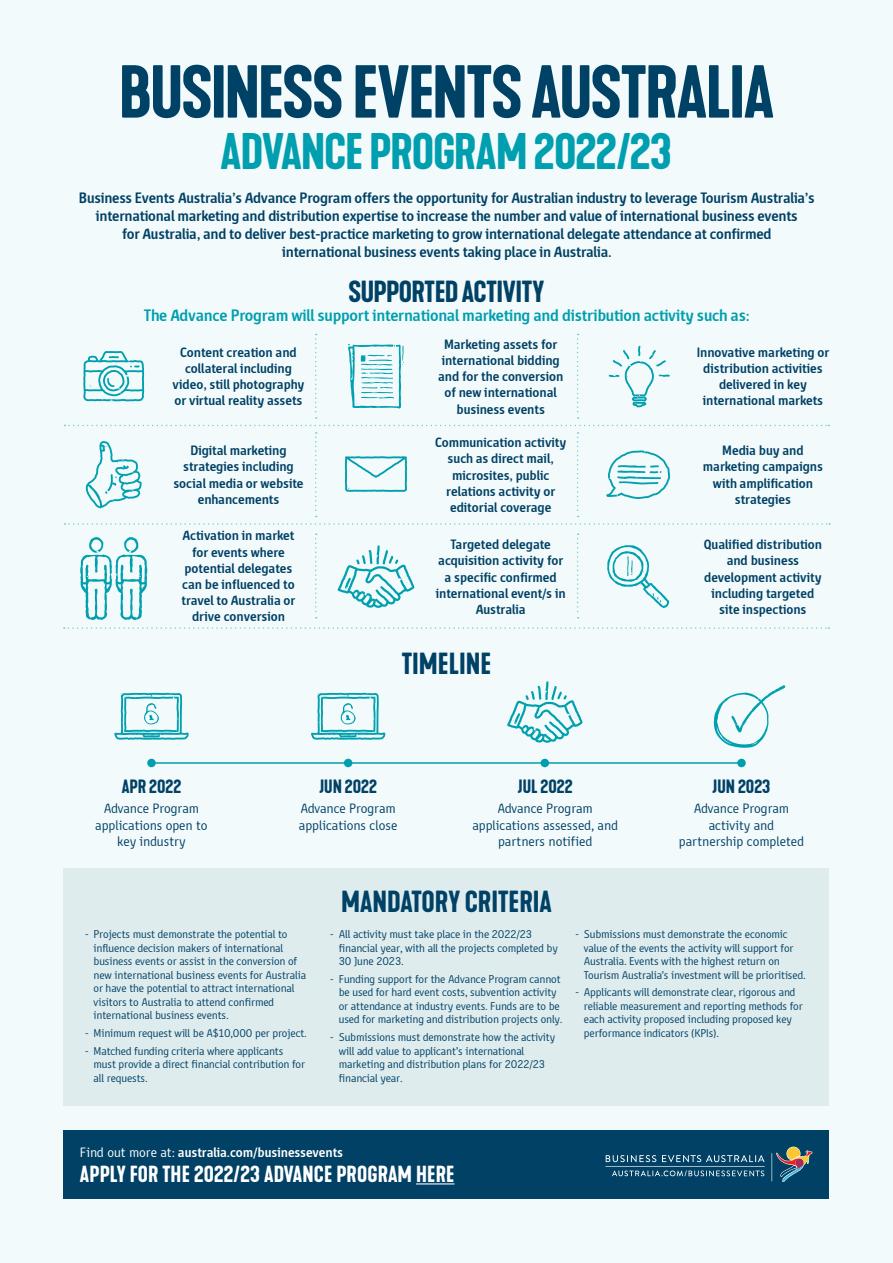
<style>
.page{position:relative;width:893px;height:1263px;background:#f3fafb}
.page>*{position:absolute;margin:0;border:0;box-sizing:border-box;transform-origin:0 0}
.t1{font:600 69.9px "TA Philausophy";letter-spacing:-.025em;color:#004166}
.t2{font:600 48px "TA Philausophy";letter-spacing:-.02em;color:#009faf}
.t3{font:600 28.5px "TA Philausophy";color:#004166}
.t4{font:600 21.75px "TA Philausophy";letter-spacing:.01em;color:#fff}
.t5{font:600 18px "TA Philausophy";color:#004166}
.t6{font:700 16.5px "TA Banjo";letter-spacing:-.01em;color:#009faf}
.t7{font:700 15px/18px "TA Banjo";letter-spacing:-.01em;color:#004165;text-align:center}
.t8{font:700 13.5px/16.2px "TA Banjo";color:#004165;text-align:center}
.t9{font:13.5px/16.2px "TA Banjo";color:#004166;text-align:center}
.t10{font:700 13.5px "TA Banjo";color:#fff}
.t11{font:11.25px/13.5px "TA Banjo";letter-spacing:-.01em;color:#004166}
.s1{font-weight:400}
</style>
<div class="page">
<div style="left:64px;top:869px;width:765px;height:237px;background:#dfecee"></div>
<hr style="left:151px;top:762px;width:590px;height:2px;background:#009faf">
<div style="left:147px;top:759px;width:9px;height:8px;background:#009faf;border-radius:50%"></div>
<div style="left:344px;top:759px;width:8px;height:8px;background:#009faf;border-radius:50%"></div>
<div style="left:541px;top:759px;width:8px;height:8px;background:#009faf;border-radius:50%"></div>
<div style="left:737px;top:759px;width:9px;height:8px;background:#009faf;border-radius:50%"></div>
<svg style="left:507px;top:681px;width:76px;height:62px"></svg>
<svg style="left:713px;top:685px;width:72px;height:63px"></svg>
<svg style="left:114px;top:693px;width:75px;height:47px"></svg>
<svg style="left:311px;top:693px;width:74px;height:47px"></svg>
<div style="left:64px;top:1130px;width:765px;height:68px;background:#004165"></div>
<svg style="left:772px;top:1147px;width:40px;height:35px"></svg>
<svg style="left:605px;top:1155px;width:160px;height:21px"></svg>
<hr style="left:416px;top:1183px;width:38px;height:1px;background:#fff">
<svg style="left:64px;top:627px;width:765px;height:2px"></svg>
<svg style="left:65px;top:425px;width:764px;height:1px"></svg>
<svg style="left:65px;top:523px;width:765px;height:2px"></svg>
<svg style="left:338px;top:545px;width:76px;height:63px"></svg>
<svg style="left:607px;top:545px;width:62px;height:63px"></svg>
<svg style="left:315px;top:533px;width:2px;height:85px"></svg>
<svg style="left:577px;top:533px;width:2px;height:85px"></svg>
<svg style="left:345px;top:456px;width:62px;height:37px"></svg>
<svg style="left:86px;top:441px;width:56px;height:67px"></svg>
<svg style="left:606px;top:450px;width:64px;height:49px"></svg>
<svg style="left:315px;top:432px;width:2px;height:85px"></svg>
<svg style="left:577px;top:432px;width:2px;height:85px"></svg>
<svg style="left:348px;top:344px;width:56px;height:65px"></svg>
<svg style="left:609px;top:346px;width:61px;height:61px"></svg>
<svg style="left:83px;top:351px;width:61px;height:50px"></svg>
<svg style="left:315px;top:334px;width:2px;height:85px"></svg>
<svg style="left:577px;top:334px;width:2px;height:85px"></svg>
<svg style="left:80px;top:537px;width:67px;height:82px"></svg>
<h1 class="t1" style="left:119px;top:48px;width:443px">BUSINESS EVENTS AUSTRA</h1>
<h1 class="t1" style="left:705px;top:48px;width:69px">LIA</h1>
<h2 class="t2" style="left:220px;top:122px;width:453px">ADVANCE PROGRAM 2022/23</h2>
<p class="t7" style="left:79px;top:189px;width:737px">Business Events Australia’s Advance Program offers the opportunity for Australian industry to leverage Tourism Australia’s international marketing and distribution expertise to increase the number and value of international business events<br>for Australia, and to deliver best-practice marketing to grow international delegate attendance at confirmed<br>international business events taking place in Australia.</p>
<h3 class="t3" style="left:349px;top:274px;width:13px">SUPPORTED</h3>
<h3 class="t3" style="left:462px;top:274px;width:72px">ACTIVITY</h3>
<h3 class="t6" style="left:144px;top:307px;width:607px">The Advance Program will support international marketing and distribution activity such as:</h3>
<p class="t8" style="left:173px;top:344px;width:133px">Content creation and collateral including video, still photography or virtual reality assets</p>
<p class="t8" style="left:438px;top:336px;width:127px">Marketing assets for international bidding and for the conversion of new international business events</p>
<p class="t8" style="left:697px;top:344px;width:134px">Innovative marketing or distribution activities delivered in key international markets</p>
<p class="t8" style="left:435px;top:435px;width:133px">Communication activity such as direct mail, microsites, public relations activity or editorial coverage</p>
<p class="t8" style="left:173px;top:443px;width:132px">Digital marketing strategies including social media or website enhancements</p>
<p class="t8" style="left:703px;top:443px;width:121px">Media buy and marketing campaigns with amplification strategies</p>
<p class="t8" style="left:182px;top:528px;width:115px">Activation in market for events where potential delegates can be influenced to travel to Australia or drive conversion</p>
<p class="t8" style="left:704px;top:537px;width:120px">Qualified distribution and business development activity including targeted site inspections</p>
<p class="t8" style="left:436px;top:537px;width:131px">Targeted delegate acquisition activity for a specific confirmed international event/s in<br>Australia</p>
<h3 class="t5" style="left:122px;top:775px;width:61px">APR 2022</h3>
<p class="t9" style="left:95px;top:801px;width:114px">Advance Program applications open to key industry</p>
<h3 class="t3" style="left:402px;top:645px;width:91px">TIMELINE</h3>
<h3 class="t5" style="left:319px;top:775px;width:59px">JUN 2022</h3>
<p class="t9" style="left:299px;top:801px;width:100px;text-align:left">Advance Program applications close</p>
<h3 class="t5" style="left:518px;top:775px;width:56px">JUL 2022</h3>
<p class="t9" style="left:472px;top:801px;width:147px">Advance Program applications assessed, and partners notified</p>
<h3 class="t3" style="left:341px;top:883px;width:212px">MANDATORY CRITERIA</h3>
<h3 class="t5" style="left:712px;top:775px;width:59px">JUN 2023</h3>
<p class="t9" style="left:679px;top:801px;width:127px">Advance Program activity and partnership completed</p>
<p class="t11" style="left:94px;top:928px;width:214px;text-indent:-9px">- Projects must demonstrate the potential to influence decision makers of international business events or assist in the conversion of new international business events for Australia or have the potential to attract international visitors to Australia to attend confirmed international business events.</p>
<p class="t11" style="left:85px;top:1026px;width:223px">- Minimum request will be A$10,000 per project.</p>
<p class="t11" style="left:94px;top:1044px;width:213px;text-indent:-9px">- Matched funding criteria where applicants must provide a direct financial contribution for all requests.</p>
<p class="t11" style="left:339px;top:928px;width:220px;text-indent:-9px">- All activity must take place in the 2022/23 financial year, with all the projects completed by<br>30 June 2023.</p>
<p class="t11" style="left:339px;top:972px;width:225px;text-indent:-9px">- Funding support for the Advance Program cannot be used for hard event costs, subvention activity or attendance at industry events. Funds are to be used for marketing and distribution projects only.</p>
<p class="t11" style="left:339px;top:1031px;width:218px;text-indent:-9px">- Submissions must demonstrate how the activity will add value to applicant’s international marketing and distribution plans for 2022/23 financial year.</p>
<p class="t11" style="left:584px;top:928px;width:223px;text-indent:-9px">- Submissions must demonstrate the economic value of the events the activity will support for Australia. Events with the highest return on Tourism Australia’s investment will be prioritised.</p>
<p class="t11" style="left:584px;top:986px;width:220px;text-indent:-9px">- Applicants will demonstrate clear, rigorous and reliable measurement and reporting methods for each activity proposed including proposed key performance indicators (KPIs).</p>
<p class="t10" style="left:80px;top:1145px;width:265px"><span class="s1">Find out more at:</span> australia.com/businessevents</p>
<h3 class="t4" style="left:80px;top:1160px;width:376px">APPLY FOR THE 2022/23 ADVANCE PROGRAM HERE</h3>
</div>
